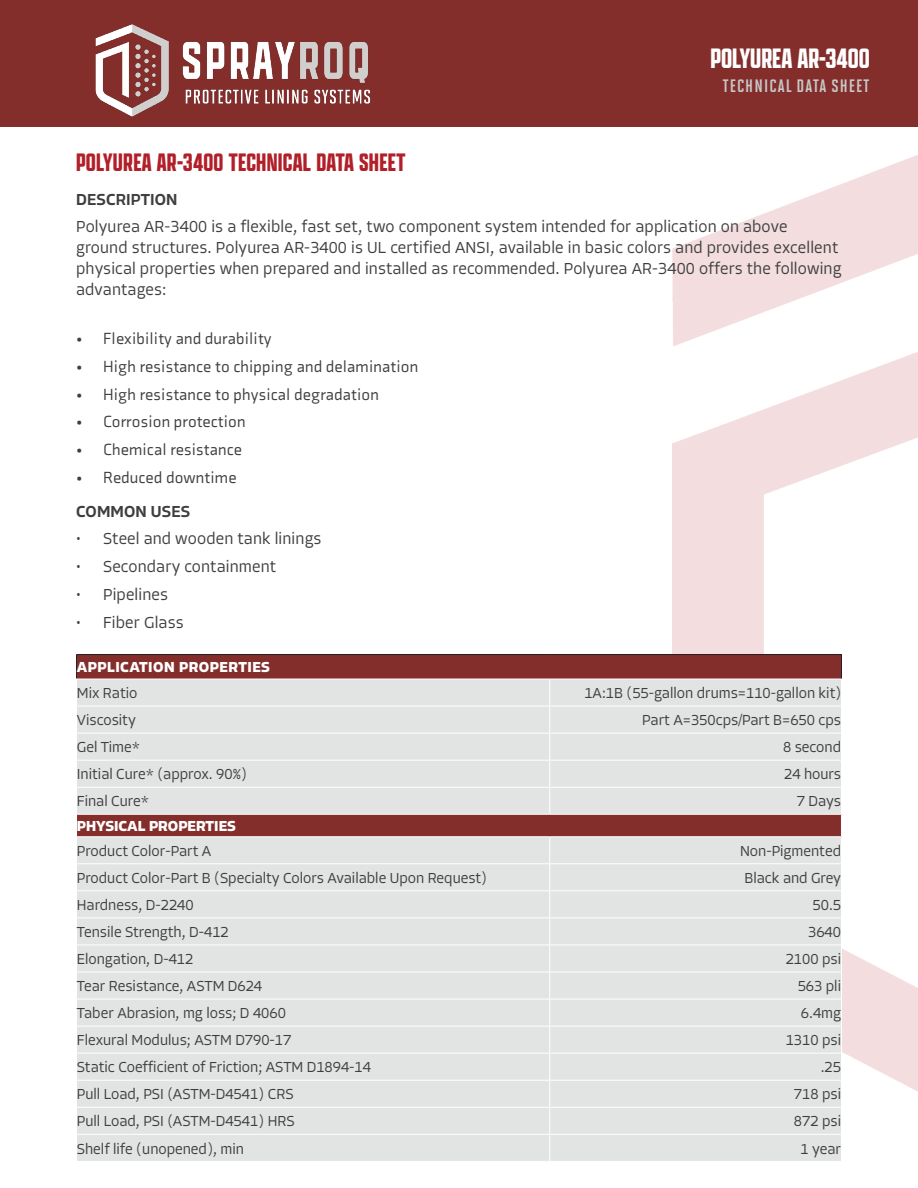
<style>
.page{position:relative;width:918px;height:1188px;background:#fff}
.page>*{position:absolute;margin:0;border:0;box-sizing:border-box;transform-origin:0 0}
.t1{font:600 30px "Apotek Comp";color:#fff}
.Subhead{font:600 27px "Apotek Comp";letter-spacing:.01em;color:#b11f28}
.t2{font:700 18px "Solano Gothic Pro MVB";letter-spacing:.06em;color:#c6c8c8}
.Subhead-2{font:300 16.5px/21px "Allotrope";letter-spacing:.01em;color:#3e3e3f}
.t3{font:16.5px "Axia";letter-spacing:.01em;color:#3e3e3f}
.Subhead-3{font:500 16.5px "Allotrope";letter-spacing:.01em;color:#3e3e3f}
.Table_-_Body{font:300 15px "Allotrope";color:#3e3e3f}
.Table_-_Header{font:700 15px "Allotrope";letter-spacing:.03em;color:#fff}
.Table_-_Body-2{font:700 15px "Allotrope";color:#fff}
</style>
<div class="page">
<img style="left:672px;top:155px;width:246px;height:937px">
<div style="left:77px;top:655px;width:764px;height:24px;background:#842e2c"></div>
<div style="left:77px;top:680px;width:764px;height:481px;background:#e2e3e3"></div>
<div style="left:77px;top:814px;width:764px;height:23px;background:#842e2c"></div>
<hr style="left:76px;top:654px;width:474px;height:1px;background:#231f20">
<hr style="left:550px;top:654px;width:292px;height:1px;background:#231f20">
<hr style="left:550px;top:679px;width:292px;height:1px;background:#fff">
<hr style="left:76px;top:706px;width:474px;height:1px;background:#fff">
<hr style="left:550px;top:706px;width:292px;height:1px;background:#fff">
<hr style="left:76px;top:733px;width:474px;height:1px;background:#fff">
<hr style="left:550px;top:733px;width:292px;height:1px;background:#fff">
<hr style="left:76px;top:760px;width:474px;height:1px;background:#fff">
<hr style="left:550px;top:760px;width:292px;height:1px;background:#fff">
<hr style="left:76px;top:787px;width:474px;height:1px;background:#fff">
<hr style="left:550px;top:787px;width:292px;height:1px;background:#fff">
<svg style="left:549px;top:680px;width:1px;height:134px"></svg>
<hr style="left:76px;top:814px;width:474px;height:1px;background:#fff">
<hr style="left:550px;top:814px;width:292px;height:1px;background:#fff">
<hr style="left:76px;top:836px;width:474px;height:1px;background:#fff">
<hr style="left:550px;top:836px;width:292px;height:1px;background:#fff">
<hr style="left:76px;top:863px;width:474px;height:1px;background:#fff">
<hr style="left:550px;top:863px;width:292px;height:1px;background:#fff">
<hr style="left:76px;top:890px;width:474px;height:1px;background:#fff">
<hr style="left:550px;top:890px;width:292px;height:1px;background:#fff">
<hr style="left:76px;top:918px;width:474px;height:1px;background:#fff">
<hr style="left:550px;top:918px;width:292px;height:1px;background:#fff">
<hr style="left:76px;top:945px;width:474px;height:1px;background:#fff">
<hr style="left:550px;top:945px;width:292px;height:1px;background:#fff">
<hr style="left:76px;top:972px;width:474px;height:1px;background:#fff">
<hr style="left:550px;top:972px;width:292px;height:1px;background:#fff">
<hr style="left:76px;top:999px;width:474px;height:1px;background:#fff">
<hr style="left:550px;top:999px;width:292px;height:1px;background:#fff">
<hr style="left:76px;top:1026px;width:474px;height:1px;background:#fff">
<hr style="left:550px;top:1026px;width:292px;height:1px;background:#fff">
<hr style="left:76px;top:1053px;width:474px;height:1px;background:#fff">
<hr style="left:550px;top:1053px;width:292px;height:1px;background:#fff">
<hr style="left:76px;top:1080px;width:474px;height:1px;background:#fff">
<hr style="left:550px;top:1080px;width:292px;height:1px;background:#fff">
<hr style="left:76px;top:1107px;width:474px;height:1px;background:#fff">
<hr style="left:550px;top:1107px;width:292px;height:1px;background:#fff">
<hr style="left:76px;top:1134px;width:474px;height:1px;background:#fff">
<svg style="left:76px;top:655px;width:1px;height:24px"></svg>
<hr style="left:550px;top:1134px;width:292px;height:1px;background:#fff">
<svg style="left:549px;top:837px;width:1px;height:324px"></svg>
<svg style="left:841px;top:655px;width:1px;height:437px"></svg>
<div style="left:0;top:0;width:918px;height:127px;background:#842e2c"></div>
<img style="left:95px;top:24px;width:276px;height:93px">
<p class="t1" style="left:711px;top:40px;width:161px">POLYUREA AR-3400</p>
<p class="t2" style="left:723px;top:74px;width:148px">TECHNICAL DATA SHEET</p>
<p class="Subhead" style="left:76px;top:146px;width:331px">POLYUREA AR-3400 TECHNICAL DATA SHEET</p>
<p class="Subhead-3" style="left:76px;top:188px;width:103px">DESCRIPTION</p>
<p class="Subhead-2" style="left:76px;top:217px;width:767px">Polyurea AR-3400 is a flexible, fast set, two component system intended for application on above ground structures. Polyurea AR-3400 is UL certified ANSI, available in basic colors and provides excellent physical properties when prepared and installed as recommended. Polyurea AR-3400 offers the following advantages:</p>
<p class="t3" style="left:76px;top:329px;width:197px">• Flexibility and durability</p>
<p class="t3" style="left:76px;top:356px;width:344px">• High resistance to chipping and delamination</p>
<p class="t3" style="left:76px;top:384px;width:304px">• High resistance to physical degradation</p>
<p class="t3" style="left:76px;top:412px;width:171px">• Corrosion protection</p>
<p class="t3" style="left:76px;top:440px;width:167px">• Chemical resistance</p>
<p class="t3" style="left:76px;top:467px;width:162px">• Reduced downtime</p>
<p class="Subhead-3" style="left:76px;top:500px;width:116px">COMMON USES</p>
<p class="Subhead-2" style="left:76px;top:529px;width:247px">• Steel and wooden tank linings</p>
<p class="Subhead-2" style="left:76px;top:556px;width:202px">• Secondary containment</p>
<p class="Subhead-2" style="left:76px;top:584px;width:93px">• Pipelines</p>
<p class="Subhead-2" style="left:76px;top:612px;width:109px">• Fiber Glass</p>
<p class="Table_-_Header" style="left:77px;top:657px;width:195px">APPLICATION PROPERTIES</p>
<p class="Table_-_Body" style="left:77px;top:683px;width:62px">Mix Ratio</p>
<p class="Table_-_Body" style="left:584px;top:683px;width:258px">1A:1B (55-gallon drums=110-gallon kit)</p>
<p class="Table_-_Body" style="left:77px;top:710px;width:60px">Viscosity</p>
<p class="Table_-_Body" style="left:642px;top:710px;width:200px">Part A=350cps/Part B=650 cps</p>
<p class="Table_-_Body" style="left:77px;top:737px;width:65px">Gel Time*</p>
<p class="Table_-_Body" style="left:783px;top:737px;width:60px">8 second</p>
<p class="Table_-_Body" style="left:77px;top:764px;width:172px">Initial Cure* (approx. 90%)</p>
<p class="Table_-_Body" style="left:784px;top:764px;width:58px">24 hours</p>
<p class="Table_-_Body" style="left:77px;top:791px;width:74px">Final Cure*</p>
<p class="Table_-_Body" style="left:797px;top:791px;width:46px">7 Days</p>
<p class="Table_-_Body-2" style="left:77px;top:816px;width:161px">PHYSICAL PROPERTIES</p>
<p class="Table_-_Body" style="left:77px;top:841px;width:136px">Product Color-Part A</p>
<p class="Table_-_Body" style="left:740px;top:841px;width:102px">Non-Pigmented</p>
<p class="Table_-_Body" style="left:77px;top:868px;width:412px">Product Color-Part B (Specialty Colors Available Upon Request)</p>
<p class="Table_-_Body" style="left:745px;top:868px;width:98px">Black and Grey</p>
<p class="Table_-_Body" style="left:77px;top:895px;width:118px">Hardness, D-2240</p>
<p class="Table_-_Body" style="left:813px;top:895px;width:30px">50.5</p>
<p class="Table_-_Body" style="left:77px;top:922px;width:153px">Tensile Strength, D-412</p>
<p class="Table_-_Body" style="left:808px;top:922px;width:34px">3640</p>
<p class="Table_-_Body" style="left:77px;top:949px;width:118px">Elongation, D-412</p>
<p class="Table_-_Body" style="left:786px;top:949px;width:57px">2100 psi</p>
<p class="Table_-_Body" style="left:77px;top:976px;width:187px">Tear Resistance, ASTM D624</p>
<p class="Table_-_Body" style="left:798px;top:976px;width:45px">563 pli</p>
<p class="Table_-_Body" style="left:77px;top:1003px;width:211px">Taber Abrasion, mg loss; D 4060</p>
<p class="Table_-_Body" style="left:801px;top:1003px;width:42px">6.4mg</p>
<p class="Table_-_Body" style="left:77px;top:1030px;width:216px">Flexural Modulus; ASTM D790-17</p>
<p class="Table_-_Body" style="left:786px;top:1030px;width:57px">1310 psi</p>
<p class="Table_-_Body" style="left:77px;top:1057px;width:296px">Static Coefficient of Friction; ASTM D1894-14</p>
<p class="Table_-_Body" style="left:821px;top:1057px;width:22px">.25</p>
<p class="Table_-_Body" style="left:77px;top:1084px;width:218px">Pull Load, PSI (ASTM-D4541) CRS</p>
<p class="Table_-_Body" style="left:794px;top:1084px;width:49px">718 psi</p>
<p class="Table_-_Body" style="left:77px;top:1112px;width:219px">Pull Load, PSI (ASTM-D4541) HRS</p>
<p class="Table_-_Body" style="left:794px;top:1112px;width:49px">872 psi</p>
<p class="Table_-_Body" style="left:77px;top:1139px;width:169px">Shelf life (unopened), min</p>
<p class="Table_-_Body" style="left:801px;top:1139px;width:42px">1 year</p>
</div>
